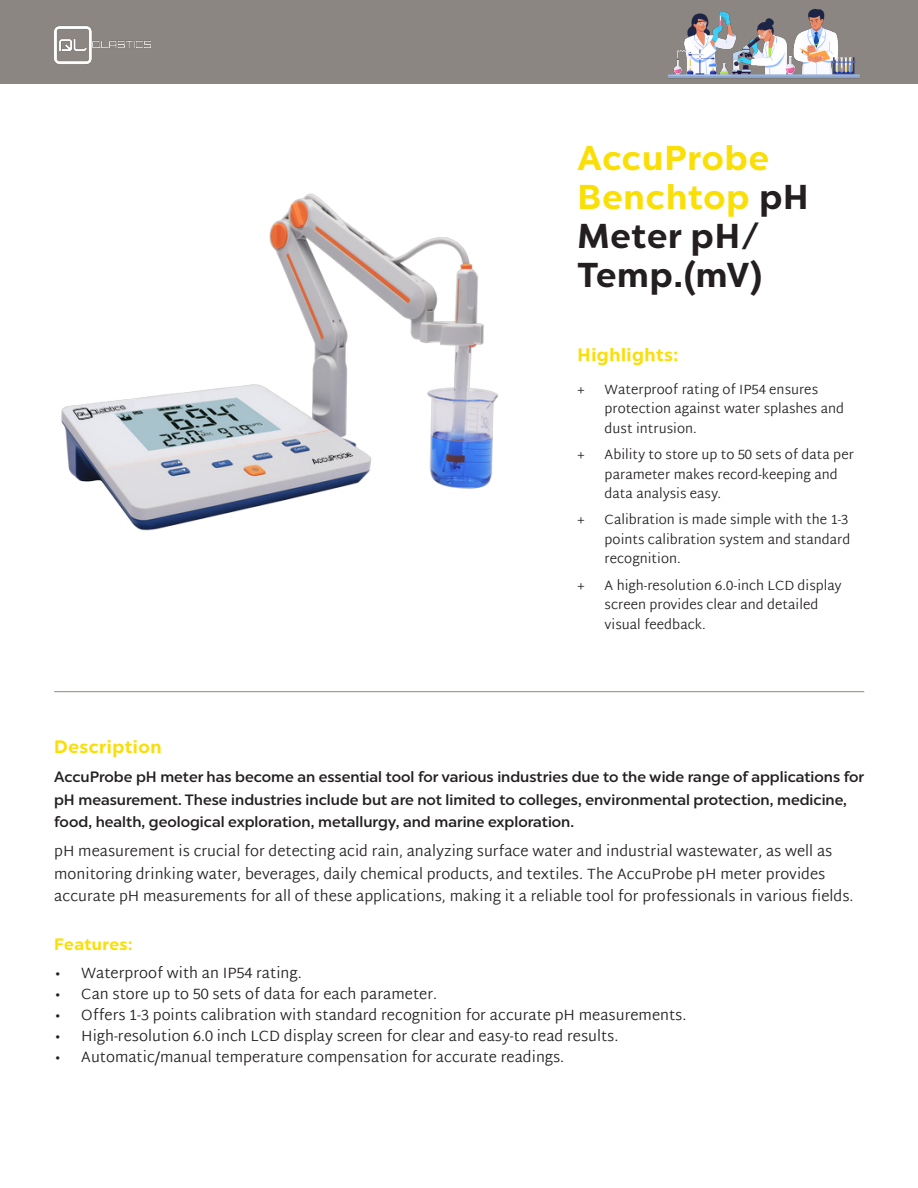
<style>
.page{position:relative;width:918px;height:1188px;background:#fff}
.page>*{position:absolute;margin:0;border:0;box-sizing:border-box;transform-origin:0 0}
.t1{font:700 34.5px/39px "Chronica Pro";letter-spacing:.025em;color:#231f20}
.Body_text-2{font:700 18px "Chronica Pro";letter-spacing:.03em;color:#fadf07}
.t2{font:700 16.5px "Chronica Pro";letter-spacing:.03em;color:#fadf07}
.Body_text-2-2{font:300 15px/22.5px "Martel Sans";color:#231f20}
.Body_text-2-3{font:500 15px/22.5px "Chronica Pro";color:#231f20}
.t3{font:300 13.5px/19.5px "Martel Sans";color:#231f20}
.s1{color:#fadf07}
</style>
<div class="page">
<div style="left:0;top:0;width:918px;height:84px;background:#8b8681"></div>
<img style="left:54px;top:26px;width:97px;height:39px">
<img style="left:667px;top:9px;width:193px;height:70px">
<img style="left:61px;top:193px;width:437px;height:338px">
<hr style="left:54px;top:691px;width:810px;height:1px;background:#8b8681">
<h1 class="t1" style="left:578px;top:138px;width:232px"><span class="s1">AccuProbe<br>Benchtop</span> pH<br>Meter pH/<br>Temp.(mV)</h1>
<h1 class="Body_text-2" style="left:578px;top:343px;width:102px">Highlights:</h1>
<p class="t3" style="left:578px;top:380px;width:9px">+</p>
<p class="t3" style="left:605px;top:380px;width:241px">Waterproof rating of IP54 ensures protection against water splashes and dust intrusion.</p>
<p class="t3" style="left:578px;top:446px;width:9px">+</p>
<p class="t3" style="left:605px;top:446px;width:251px">Ability to store up to 50 sets of data per parameter makes record-keeping and data analysis easy.</p>
<p class="t3" style="left:578px;top:511px;width:9px">+</p>
<p class="t3" style="left:605px;top:511px;width:247px">Calibration is made simple with the 1-3 points calibration system and standard recognition.</p>
<p class="t3" style="left:578px;top:576px;width:9px">+</p>
<p class="t3" style="left:605px;top:576px;width:239px">A high-resolution 6.0-inch LCD display screen provides clear and detailed visual feedback.</p>
<p class="Body_text-2" style="left:54px;top:735px;width:109px">Description</p>
<p class="Body_text-2-3" style="left:54px;top:766px;width:812px">AccuProbe pH meter has become an essential tool for various industries due to the wide range of applications for pH measurement. These industries include but are not limited to colleges, environmental protection, medicine, food, health, geological exploration, metallurgy, and marine exploration.</p>
<p class="Body_text-2-2" style="left:54px;top:841px;width:801px">pH measurement is crucial for detecting acid rain, analyzing surface water and industrial wastewater, as well as monitoring drinking water, beverages, daily chemical products, and textiles. The AccuProbe pH meter provides accurate pH measurements for all of these applications, making it a reliable tool for professionals in various fields.</p>
<h1 class="t2" style="left:54px;top:934px;width:80px">Features:</h1>
<p class="Body_text-2-2" style="left:54px;top:962px;width:249px">• Waterproof with an IP54 rating.</p>
<p class="Body_text-2-2" style="left:54px;top:983px;width:385px">• Can store up to 50 sets of data for each parameter.</p>
<p class="Body_text-2-2" style="left:54px;top:1004px;width:634px">• Offers 1-3 points calibration with standard recognition for accurate pH measurements.</p>
<p class="Body_text-2-2" style="left:54px;top:1025px;width:566px">• High-resolution 6.0 inch LCD display screen for clear and easy-to read results.</p>
<p class="Body_text-2-2" style="left:54px;top:1046px;width:512px">• Automatic/manual temperature compensation for accurate readings.</p>
</div>
